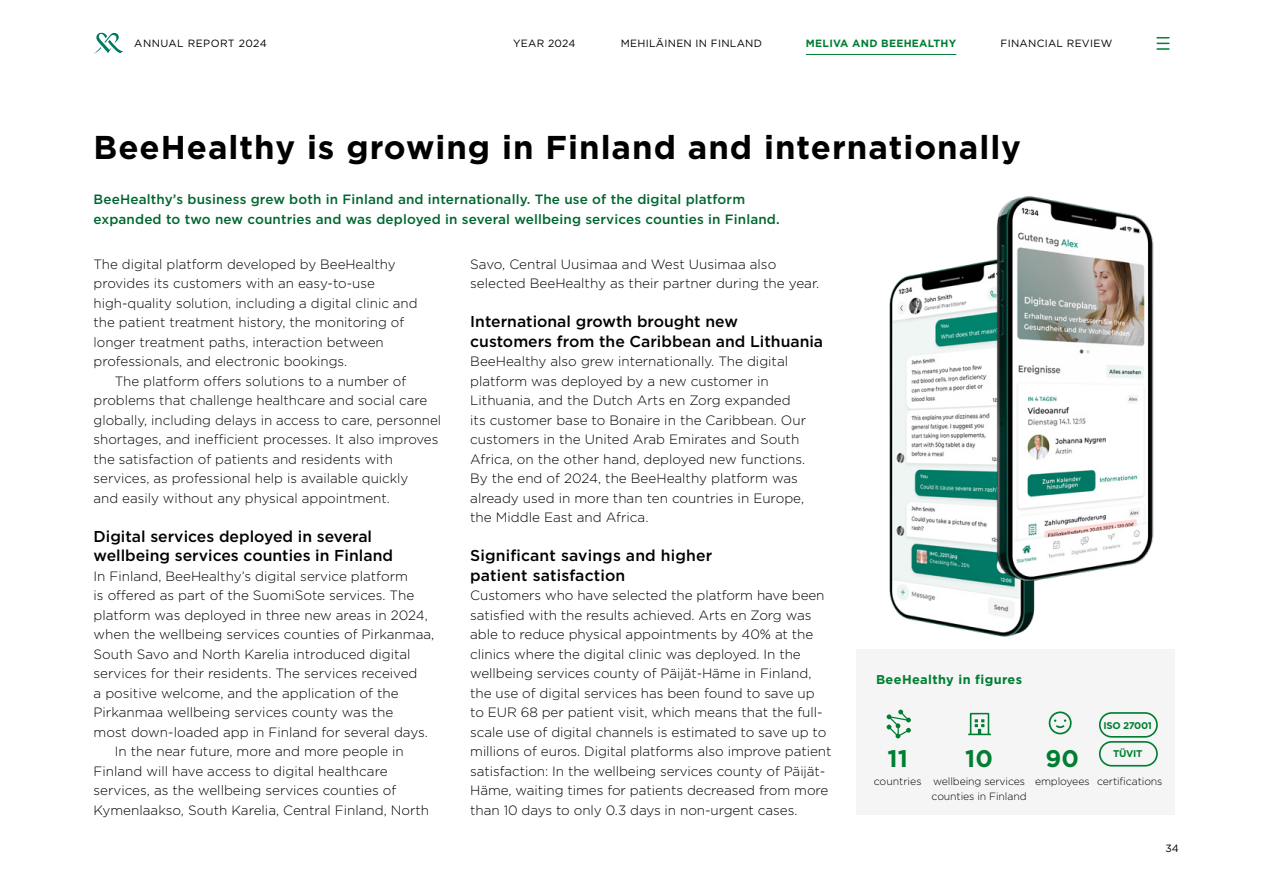
<style>
.page{position:relative;width:1263px;height:893px;background:#fff}
.page>*{position:absolute;margin:0;border:0;box-sizing:border-box;transform-origin:0 0}
.t1{font:700 33px "Gotham";letter-spacing:.03em;color:#000}
.t2{font:700 24px "Gotham";color:#007e32}
.t3{font:500 15.75px/19.5px "Gotham";color:#000}
.t4{font:300 13.5px/19.5px "Gotham";color:#000}
.t5{font:500 13.5px/19.5px "Gotham";letter-spacing:.01em;color:#00662e}
.t6{font:700 12.75px "Gotham";letter-spacing:.03em;color:#007e32}
.t7{font:300 10.5px/15px "Gotham";letter-spacing:-.01em;color:#000}
.t8{font:10.5px "Gotham";letter-spacing:.025em;color:#000}
.t9{font:700 10.5px "Gotham";letter-spacing:.025em;color:#007e32}
.t10{font:700 9.75px "Gotham";letter-spacing:-.03em;color:#007e32}
</style>
<div class="page">
<div style="left:856px;top:649px;width:319px;height:166px;background:#f5f5f5"></div>
<svg style="left:887px;top:710px;width:24px;height:28px"></svg>
<svg style="left:1049px;top:711px;width:23px;height:23px"></svg>
<svg style="left:968px;top:713px;width:23px;height:22px"></svg>
<div style="left:1099px;top:712px;width:59px;height:26px;border:2px solid #007e32;border-radius:12px"></div>
<div style="left:1099px;top:741px;width:59px;height:25px;border:2px solid #007e32;border-radius:12px"></div>
<img style="left:889px;top:260px;width:146px;height:377px">
<img style="left:992px;top:196px;width:162px;height:389px">
<svg style="left:94px;top:32px;width:29px;height:22px"></svg>
<svg style="left:1157px;top:37px;width:12px;height:13px"></svg>
<hr style="left:806px;top:54px;width:150px;height:1px;background:#007e32">
<p class="t8" style="left:134px;top:37px;width:134px">ANNUAL REPORT 2024</p>
<p class="t8" style="left:513px;top:37px;width:64px">YEAR 2024</p>
<p class="t8" style="left:621px;top:37px;width:143px">MEHILÄINEN IN FINLAND</p>
<p class="t9" style="left:806px;top:36px;width:152px">MELIVA AND BEEHEALTHY</p>
<p class="t8" style="left:1000px;top:37px;width:113px">FINANCIAL REVIEW</p>
<h1 class="t1" style="left:94px;top:126px;width:929px">BeeHealthy is growing in Finland and internationally</h1>
<p class="t5" style="left:94px;top:190px;width:688px">BeeHealthy’s business grew both in Finland and internationally. The use of the digital platform expanded to two new countries and was deployed in several wellbeing services counties in Finland.</p>
<p class="t4" style="left:94px;top:254px;width:326px">The digital platform developed by BeeHealthy provides its customers with an easy-to-use high-quality solution, including a digital clinic and the patient treatment history, the monitoring of longer treatment paths, interaction between professionals, and electronic bookings.</p>
<p class="t4" style="left:94px;top:371px;width:349px;text-indent:21px">The platform offers solutions to a number of problems that challenge healthcare and social care globally, including delays in access to care, personnel shortages, and inefficient processes. It also improves the satisfaction of patients and residents with services, as professional help is available quickly<br>and easily without any physical appointment.</p>
<p class="t3" style="left:94px;top:526px;width:301px">Digital services deployed in several wellbeing services counties in Finland</p>
<p class="t4" style="left:94px;top:566px;width:316px">In Finland, BeeHealthy’s digital service platform</p>
<p class="t4" style="left:94px;top:585px;width:322px">is offered as part of the SuomiSote services. The</p>
<p class="t4" style="left:94px;top:605px;width:336px">platform was deployed in three new areas in 2024,</p>
<p class="t4" style="left:94px;top:624px;width:342px">when the wellbeing services counties of Pirkanmaa,</p>
<p class="t4" style="left:94px;top:644px;width:319px">South Savo and North Karelia introduced digital</p>
<p class="t4" style="left:94px;top:663px;width:325px">services for their residents. The services received</p>
<p class="t4" style="left:94px;top:683px;width:307px">a positive welcome, and the application of the</p>
<p class="t4" style="left:94px;top:702px;width:301px">Pirkanmaa wellbeing services county was the</p>
<p class="t4" style="left:94px;top:722px;width:336px">most down-loaded app in Finland for several days.</p>
<p class="t4" style="left:115px;top:741px;width:291px">In the near future, more and more people in</p>
<p class="t4" style="left:94px;top:761px;width:296px">Finland will have access to digital healthcare</p>
<p class="t4" style="left:94px;top:780px;width:304px">services, as the wellbeing services counties of</p>
<p class="t4" style="left:94px;top:800px;width:337px">Kymenlaakso, South Karelia, Central Finland, North</p>
<p class="t4" style="left:470px;top:254px;width:351px">Savo, Central Uusimaa and West Uusimaa also selected BeeHealthy as their partner during the year.</p>
<p class="t3" style="left:470px;top:311px;width:354px">International growth brought new customers from the Caribbean and Lithuania</p>
<p class="t4" style="left:470px;top:351px;width:337px">BeeHealthy also grew internationally. The digital platform was deployed by a new customer in Lithuania, and the Dutch Arts en Zorg expanded its customer base to Bonaire in the Caribbean. Our customers in the United Arab Emirates and South Africa, on the other hand, deployed new functions.<br>By the end of 2024, the BeeHealthy platform was already used in more than ten countries in Europe, the Middle East and Africa.</p>
<p class="t3" style="left:470px;top:545px;width:244px">Significant savings and higher patient satisfaction</p>
<p class="t4" style="left:470px;top:585px;width:363px">Customers who have selected the platform have been satisfied with the results achieved. Arts en Zorg was able to reduce physical appointments by 40% at the clinics where the digital clinic was deployed. In the wellbeing services county of Päijät-Häme in Finland, the use of digital services has been found to save up to EUR 68 per patient visit, which means that the full&shy;scale use of digital channels is estimated to save up to millions of euros. Digital platforms also improve patient satisfaction: In the wellbeing services county of Päijät-Häme, waiting times for patients decreased from more than 10 days to only 0.3 days in non-urgent cases.</p>
<p class="t6" style="left:876px;top:671px;width:148px">BeeHealthy in figures</p>
<h2 class="t2" style="left:887px;top:742px;width:22px">11</h2>
<p class="t7" style="left:874px;top:774px;width:49px">countries</p>
<h2 class="t2" style="left:965px;top:742px;width:29px">10</h2>
<p class="t7" style="left:932px;top:774px;width:97px">wellbeing services counties in Finland</p>
<h2 class="t2" style="left:1045px;top:742px;width:35px">90</h2>
<p class="t7" style="left:1035px;top:774px;width:56px">employees</p>
<p class="t10" style="left:1103px;top:719px;width:50px">ISO 27001</p>
<p class="t10" style="left:1113px;top:748px;width:31px">TÜVIT</p>
<p class="t7" style="left:1097px;top:774px;width:67px">certifications</p>
<p class="t8" style="left:1165px;top:841px;width:15px">34</p>
</div>
